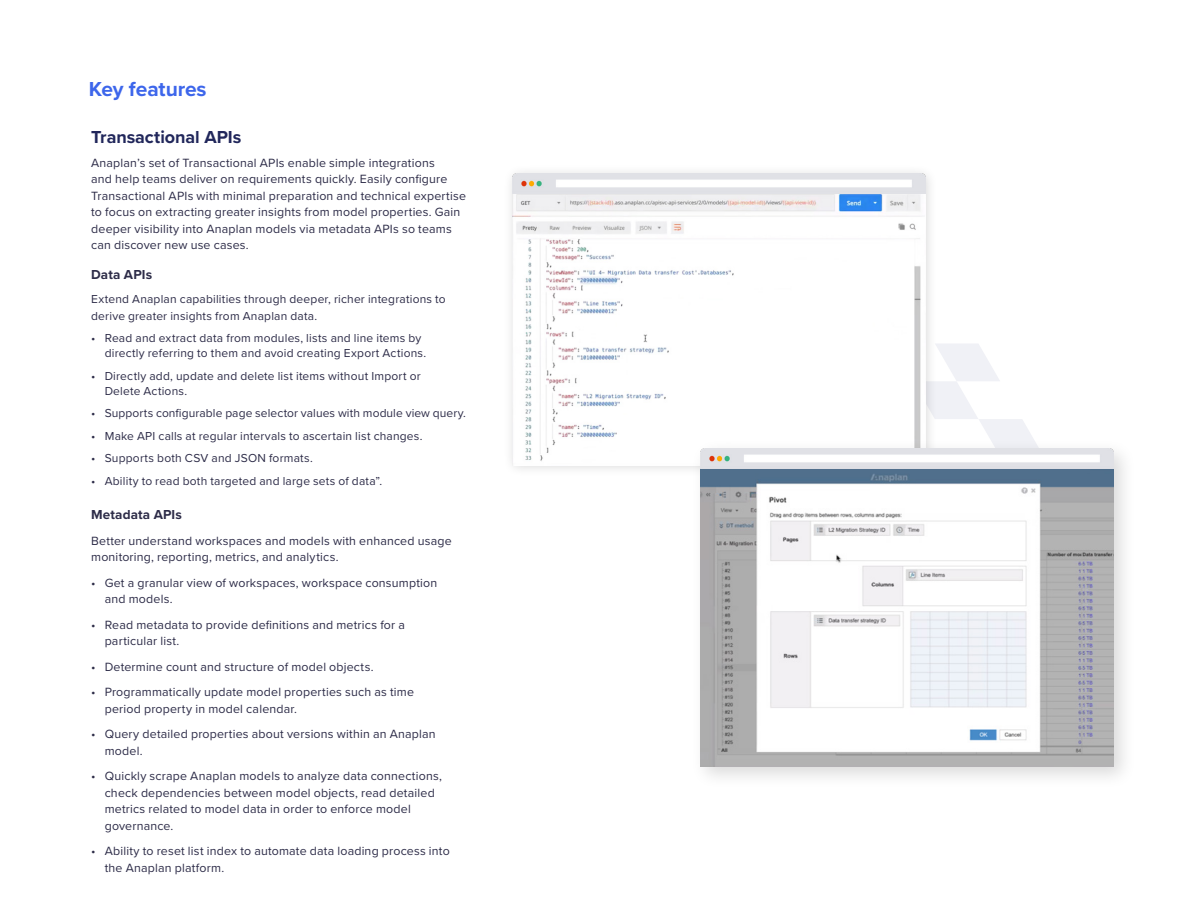
<style>
.page{position:relative;width:1188px;height:918px;background:#fff}
.page>*{position:absolute;margin:0;border:0;box-sizing:border-box;transform-origin:0 0}
.body_8pt_13{font:700 21px "Proxima Nova";letter-spacing:-.005em;color:#3d66eb}
.Body_Copy{font:700 18px "Proxima Nova";letter-spacing:-.005em;color:#21275b}
.bullets_2{font:700 13.5px "Proxima Nova";letter-spacing:.01em;color:#2d2c48}
.Body_Copy-2{font:700 13.5px "Proxima Nova";letter-spacing:.01em;color:#2d2c48}
.Body_Copy-3{font:12.3px/16.5px "Proxima Nova";letter-spacing:.015em;color:#2d2c48}
.bullets_2-2{font:12.3px/16.5px "Proxima Nova";letter-spacing:.015em;color:#2d2c48}
.bullets_2-3{font:12px/15px "Proxima Nova";letter-spacing:.015em;color:#2d2c48}
</style>
<div class="page">
<svg style="left:938px;top:344px;width:95px;height:94px"></svg>
<div style="left:503px;top:163px;width:435px;height:315px;background:#000;opacity:.15"></div>
<img style="left:513px;top:173px;width:413px;height:292px">
<div style="left:690px;top:438px;width:446px;height:351px;background:#000;opacity:.15"></div>
<img style="left:700px;top:448px;width:413px;height:318px">
<p class="body_8pt_13" style="left:89px;top:73px;width:119px">Key features</p>
<p class="Body_Copy" style="left:91px;top:123px;width:152px">Transactional APIs</p>
<p class="Body_Copy-3" style="left:91px;top:154px;width:376px">Anaplan’s set of Transactional APIs enable simple integrations<br>and help teams deliver on requirements quickly. Easily configure Transactional APIs with minimal preparation and technical expertise to focus on extracting greater insights from model properties. Gain deeper visibility into Anaplan models via metadata APIs so teams can discover new use cases.</p>
<p class="Body_Copy-2" style="left:91px;top:264px;width:62px">Data APIs</p>
<p class="bullets_2-3" style="left:91px;top:290px;width:356px;line-height:16.5px">Extend Anaplan capabilities through deeper, richer integrations to derive greater insights from Anaplan data.</p>
<p class="bullets_2-3" style="left:105px;top:330px;width:323px;text-indent:-14px">• Read and extract data from modules, lists and line items by directly referring to them and avoid creating Export Actions.</p>
<p class="bullets_2-3" style="left:105px;top:367px;width:318px;text-indent:-14px">• Directly add, update and delete list items without Import or<br>Delete Actions.</p>
<p class="bullets_2-3" style="left:91px;top:405px;width:376px">• Supports configurable page selector values with module view query.</p>
<p class="bullets_2-3" style="left:91px;top:427px;width:333px">• Make API calls at regular intervals to ascertain list changes.</p>
<p class="bullets_2-3" style="left:91px;top:450px;width:223px">• Supports both CSV and JSON formats.</p>
<p class="bullets_2-3" style="left:91px;top:472px;width:293px">• Ability to read both targeted and large sets of data”.</p>
<p class="bullets_2" style="left:91px;top:504px;width:92px">Metadata APIs</p>
<p class="bullets_2-2" style="left:91px;top:532px;width:362px">Better understand workspaces and models with enhanced usage monitoring, reporting, metrics, and analytics.</p>
<p class="Body_Copy-3" style="left:105px;top:574px;width:334px;text-indent:-14px">• Get a granular view of workspaces, workspace consumption and models.</p>
<p class="Body_Copy-3" style="left:105px;top:616px;width:302px;text-indent:-14px">• Read metadata to provide definitions and metrics for a particular list.</p>
<p class="Body_Copy-3" style="left:91px;top:658px;width:284px">• Determine count and structure of model objects.</p>
<p class="Body_Copy-3" style="left:105px;top:683px;width:311px;text-indent:-14px">• Programmatically update model properties such as time period property in model calendar.</p>
<p class="Body_Copy-3" style="left:105px;top:725px;width:333px;text-indent:-14px">• Query detailed properties about versions within an Anaplan model.</p>
<p class="Body_Copy-3" style="left:105px;top:767px;width:339px;text-indent:-14px">• Quickly scrape Anaplan models to analyze data connections, check dependencies between model objects, read detailed metrics related to model data in order to enforce model governance.</p>
<p class="Body_Copy-3" style="left:105px;top:842px;width:347px;text-indent:-14px">• Ability to reset list index to automate data loading process into the Anaplan platform.</p>
</div>
